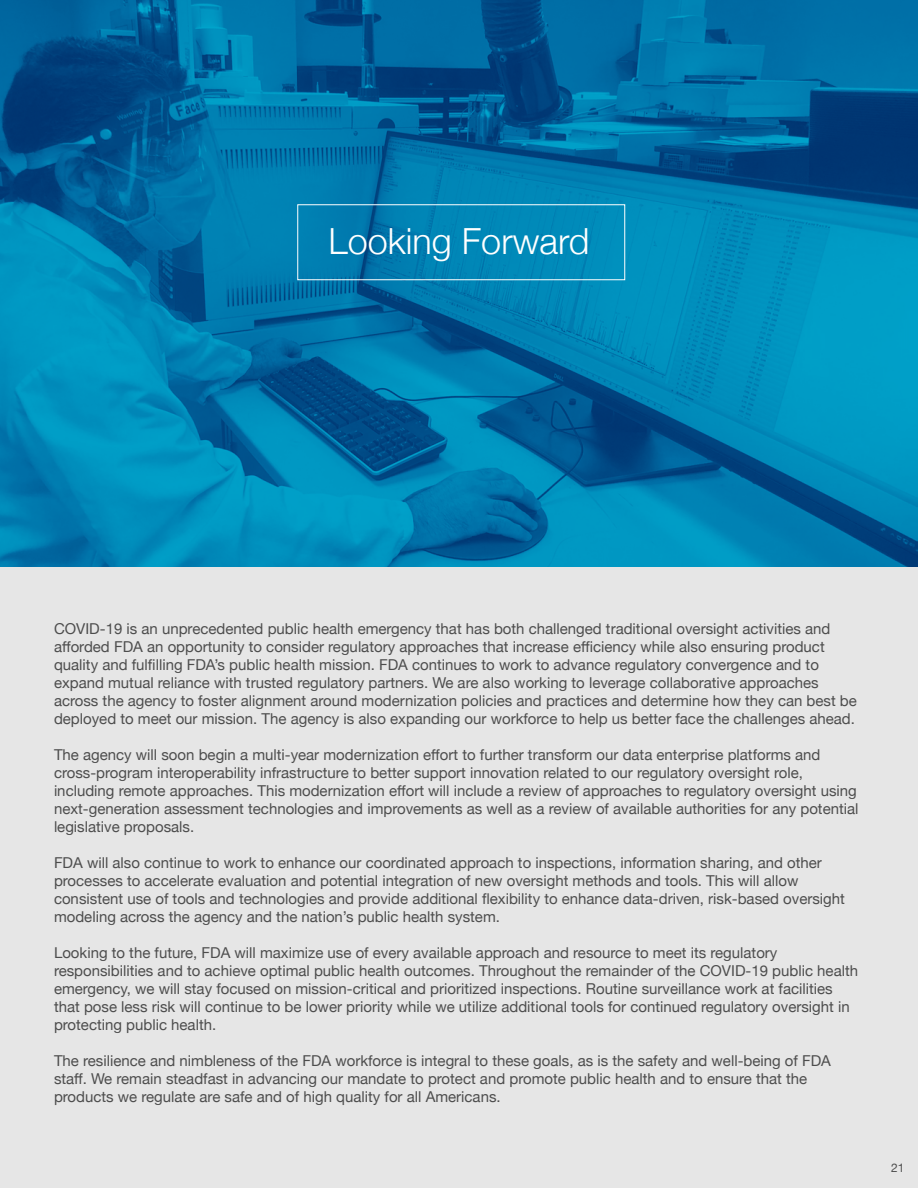
<style>
.page{position:relative;width:918px;height:1188px;background:#e6e6e6}
.page>*{position:absolute;margin:0;border:0;box-sizing:border-box;transform-origin:0 0}
.t1{font:300 36px "Helvetica Neue";color:#fff}
.t2{font:15px/18px "Helvetica Neue";color:#4d4d4d}
.t3{font:12px "Helvetica Neue";color:#4d4d4d}
</style>
<div class="page">
<img style="left:0;top:0;width:918px;height:567px">
<h2 class="t1" style="left:329px;top:212px;width:262px">Looking Forward</h2>
<p class="t2" style="left:54px;top:620px;width:804px">COVID-19 is an unprecedented public health emergency that has both challenged traditional oversight activities and afforded FDA an opportunity to consider regulatory approaches that increase efficiency while also ensuring product quality and fulfilling FDA’s public health mission. FDA continues to work to advance regulatory convergence and to expand mutual reliance with trusted regulatory partners. We are also working to leverage collaborative approaches across the agency to foster alignment around modernization policies and practices and determine how they can best be deployed to meet our mission. The agency is also expanding our workforce to help us better face the challenges ahead.</p>
<p class="t2" style="left:54px;top:746px;width:806px">The agency will soon begin a multi-year modernization effort to further transform our data enterprise platforms and cross-program interoperability infrastructure to better support innovation related to our regulatory oversight role, including remote approaches. This modernization effort will include a review of approaches to regulatory oversight using next-generation assessment technologies and improvements as well as a review of available authorities for any potential legislative proposals.</p>
<p class="t2" style="left:54px;top:854px;width:792px">FDA will also continue to work to enhance our coordinated approach to inspections, information sharing, and other processes to accelerate evaluation and potential integration of new oversight methods and tools. This will allow consistent use of tools and technologies and provide additional flexibility to enhance data-driven, risk-based oversight modeling across the agency and the nation’s public health system.</p>
<p class="t2" style="left:54px;top:944px;width:806px">Looking to the future, FDA will maximize use of every available approach and resource to meet its regulatory responsibilities and to achieve optimal public health outcomes. Throughout the remainder of the COVID-19 public health emergency, we will stay focused on mission-critical and prioritized inspections. Routine surveillance work at facilities that pose less risk will continue to be lower priority while we utilize additional tools for continued regulatory oversight in protecting public health.</p>
<p class="t2" style="left:54px;top:1052px;width:779px">The resilience and nimbleness of the FDA workforce is integral to these goals, as is the safety and well-being of FDA staff. We remain steadfast in advancing our mandate to protect and promote public health and to ensure that the products we regulate are safe and of high quality for all Americans.</p>
<p class="t3" style="left:891px;top:1160px;width:15px">21</p>
</div>
